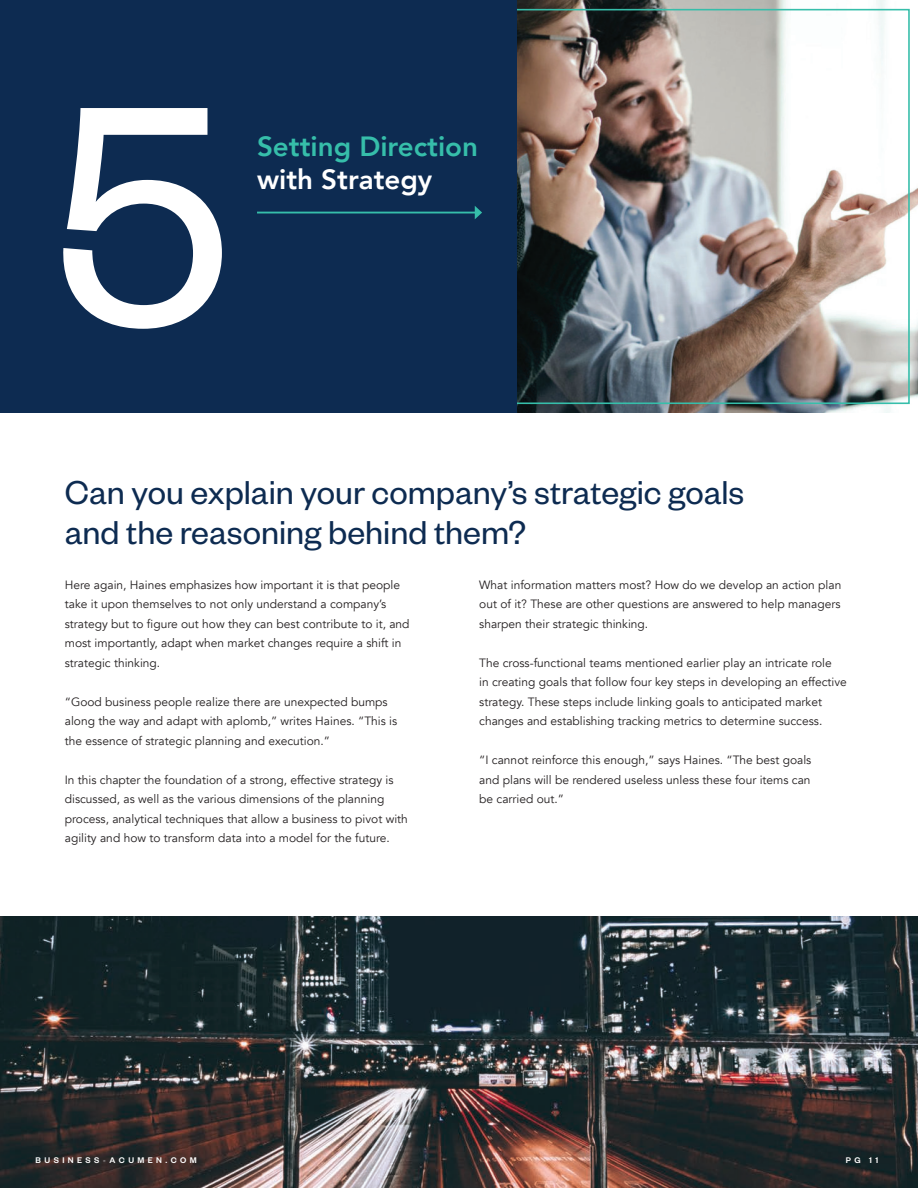
<style>
.page{position:relative;width:918px;height:1188px;background:#fff}
.page>*{position:absolute;margin:0;border:0;box-sizing:border-box;transform-origin:0 0}
.t1{font:343.95px "Founders Grotesk";color:#fff}
.t2{font:36.3px/41px "Founders Grotesk";color:#0d2b51}
.t3{font:800 27.75px "Avenir";color:#36beaa}
.t4{font:800 27.75px "Avenir";color:#fff}
.t5{font:12px/19.5px "Avenir";color:#231f20}
.t6{font:500 9px "Founders Grotesk";letter-spacing:.38em;color:#fff}
.s1{font-family:"Minion Pro";font-weight:400}
</style>
<div class="page">
<img style="left:516px;top:0;width:402px;height:413px">
<div style="left:0;top:0;width:516px;height:413px;background:#0d2b51"></div>
<hr style="left:257px;top:212px;width:219px;height:1px;background:#36beaa">
<svg style="left:475px;top:206px;width:7px;height:13px"></svg>
<img style="left:0;top:917px;width:918px;height:271px">
<h1 class="t1" style="left:51px;top:4px;width:182px">5</h1>
<h3 class="t3" style="left:257px;top:125px;width:223px">Setting Direction</h3>
<h3 class="t4" style="left:257px;top:158px;width:177px">with Strategy</h3>
<h2 class="t2" style="left:65px;top:470px;width:681px">Can you explain your company’s strategic goals and the reasoning behind them?</h2>
<p class="t5" style="left:479px;top:575px;width:364px;text-align:justify">What information matters most? How do we develop an action plan out of it? These are other questions are answered to help managers sharpen their strategic thinking.</p>
<p class="t5" style="left:479px;top:653px;width:369px">The cross-functional teams mentioned earlier play an intricate role<br>in creating goals that follow four key steps in developing an effective strategy. These steps include linking goals to anticipated market changes and establishing tracking metrics to determine success.</p>
<p class="t5" style="left:479px;top:751px;width:334px;text-align:justify">“I cannot reinforce this enough,” says Haines. “The best goals and plans will be rendered useless unless these four items can be carried out.”</p>
<p class="t5" style="left:65px;top:575px;width:346px">Here again, Haines emphasizes how important it is that people take it upon themselves to not only understand a company’s strategy but to figure out how they can best contribute to it, and most importantly, adapt when market changes require a shift in strategic thinking.</p>
<p class="t5" style="left:65px;top:692px;width:334px">“Good business people realize there are unexpected bumps along the way and adapt with aplomb,” writes Haines. “This is the essence of strategic planning and execution.”</p>
<p class="t5" style="left:65px;top:770px;width:345px">In this chapter the foundation of a strong, effective strategy is discussed, as well as the various dimensions of the planning process, analytical techniques that allow a business to pivot with agility and how to transform data into a model for the future.</p>
<p class="t6" style="left:36px;top:1154px;width:163px">BUSINESS<span class="s1">-</span>ACUMEN.COM</p>
<p class="t6" style="left:846px;top:1154px;width:34px">PG 11</p>
</div>
